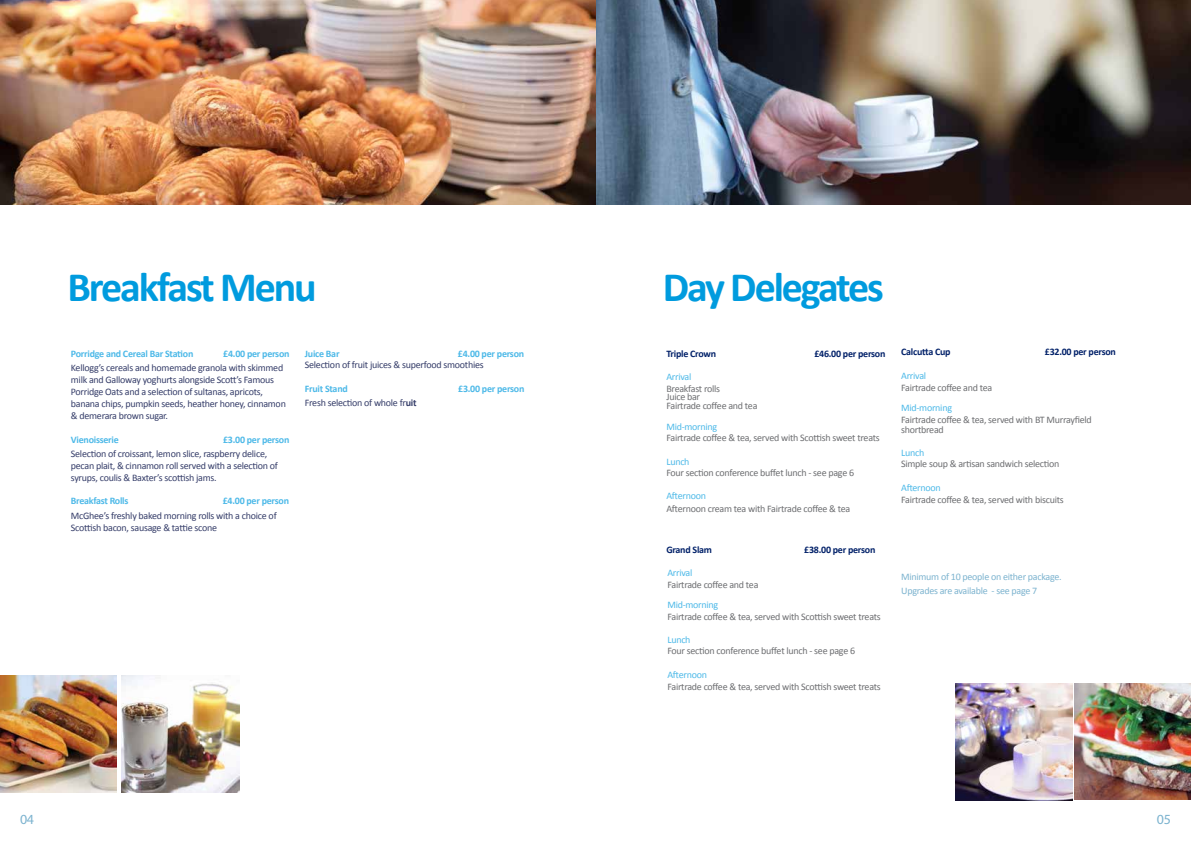
<style>
.page{position:relative;width:1191px;height:842px;background:#fff}
.page>*{position:absolute;margin:0;border:0;box-sizing:border-box;transform-origin:0 0}
.t1{font:700 42px "Calibri";letter-spacing:-.05em;color:#009bde}
.t2{font:14px "Myriad Pro";color:#7cb3cf}
.t3{font:10px/8.8px "Calibri";letter-spacing:-.025em;color:#6d6e71}
.t4{font:10px/12px "Calibri";letter-spacing:-.025em;color:#353d69}
.t5{font:700 10px "Calibri";letter-spacing:-.025em;color:#4db9e8}
.t6{font:10px "Calibri";letter-spacing:-.025em;color:#4db9e8}
.t7{font:700 10px "Calibri";letter-spacing:-.025em;color:#022169}
.t8{font:10px/14.3px "Calibri";letter-spacing:-.025em;color:#7cb3cf}
.s1{font-weight:700}
</style>
<div class="page">
<img style="left:595px;top:0;width:596px;height:204px">
<img style="left:1074px;top:683px;width:117px;height:116px">
<img style="left:955px;top:684px;width:117px;height:116px">
<img style="left:0;top:0;width:595px;height:204px">
<img style="left:0;top:676px;width:117px;height:116px">
<img style="left:122px;top:676px;width:117px;height:116px">
<h1 class="t1" style="left:67px;top:260px;width:251px">Breakfast Menu</h1>
<h1 class="t1" style="left:663px;top:260px;width:223px">Day Delegates</h1>
<p class="t5" style="left:71px;top:347px;width:124px">Porridge and Cereal Bar Station</p>
<p class="t5" style="left:223px;top:347px;width:68px">£4.00 per person</p>
<p class="t4" style="left:71px;top:362px;width:216px">Kellogg’s cereals and homemade granola with skimmed milk and Galloway yoghurts alongside Scott’s Famous Porridge Oats and a selection of sultanas, apricots, banana chips, pumpkin seeds, heather honey, cinnamon &amp; demerara brown sugar.</p>
<p class="t5" style="left:71px;top:433px;width:49px">Vienoisserie</p>
<p class="t5" style="left:223px;top:433px;width:68px">£3.00 per person</p>
<p class="t4" style="left:71px;top:448px;width:209px">Selection of croissant, lemon slice, raspberry delice, pecan plait, &amp; cinnamon roll served with a selection of syrups, coulis &amp; Baxter’s scottish jams.</p>
<p class="t5" style="left:71px;top:494px;width:59px">Breakfast Rolls</p>
<p class="t5" style="left:223px;top:494px;width:68px">£4.00 per person</p>
<p class="t4" style="left:71px;top:509px;width:207px">McGhee’s freshly baked morning rolls with a choice of<br>Scottish bacon, sausage &amp; tattie scone</p>
<p class="t5" style="left:305px;top:347px;width:36px">Juice Bar</p>
<p class="t5" style="left:458px;top:347px;width:68px">£4.00 per person</p>
<p class="t4" style="left:305px;top:359px;width:180px">Selection of fruit juices &amp; superfood smoothies</p>
<p class="t5" style="left:305px;top:382px;width:44px">Fruit Stand</p>
<p class="t5" style="left:458px;top:382px;width:68px">£3.00 per person</p>
<p class="t4" style="left:305px;top:397px;width:113px">Fresh selection of whole fr<span class="s1">uit</span></p>
<p class="t7" style="left:666px;top:347px;width:51px">Triple Crown</p>
<p class="t7" style="left:814px;top:347px;width:73px">£46.00 per person</p>
<p class="t6" style="left:666px;top:370px;width:27px">Arrival</p>
<p class="t3" style="left:666px;top:384px;width:93px">Breakfast rolls<br>Juice bar<br>Fairtrade coffee and tea</p>
<p class="t6" style="left:666px;top:420px;width:52px">Mid-morning</p>
<p class="t3" style="left:666px;top:433px;width:215px">Fairtrade coffee &amp; tea, served with Scottish sweet treats</p>
<p class="t6" style="left:666px;top:455px;width:25px">Lunch</p>
<p class="t3" style="left:666px;top:468px;width:189px">Four section conference buffet lunch - see page 6</p>
<p class="t6" style="left:666px;top:490px;width:41px">Afternoon</p>
<p class="t3" style="left:666px;top:504px;width:185px">Afternoon cream tea with Fairtrade coffee &amp; tea</p>
<p class="t7" style="left:666px;top:543px;width:47px">Grand Slam</p>
<p class="t7" style="left:804px;top:543px;width:73px">£38.00 per person</p>
<p class="t6" style="left:667px;top:567px;width:27px">Arrival</p>
<p class="t3" style="left:667px;top:580px;width:93px">Fairtrade coffee and tea</p>
<p class="t6" style="left:667px;top:599px;width:52px">Mid-morning</p>
<p class="t3" style="left:667px;top:612px;width:215px">Fairtrade coffee &amp; tea, served with Scottish sweet treats</p>
<p class="t6" style="left:667px;top:633px;width:25px">Lunch</p>
<p class="t3" style="left:667px;top:647px;width:189px">Four section conference buffet lunch - see page 6</p>
<p class="t6" style="left:667px;top:668px;width:41px">Afternoon</p>
<p class="t3" style="left:667px;top:683px;width:215px">Fairtrade coffee &amp; tea, served with Scottish sweet treats</p>
<p class="t7" style="left:901px;top:345px;width:51px">Calcutta Cup</p>
<p class="t7" style="left:1044px;top:345px;width:73px">£32.00 per person</p>
<p class="t6" style="left:901px;top:370px;width:27px">Arrival</p>
<p class="t3" style="left:901px;top:383px;width:93px">Fairtrade coffee and tea</p>
<p class="t6" style="left:901px;top:402px;width:52px">Mid-morning</p>
<p class="t3" style="left:901px;top:414px;width:192px;line-height:10px">Fairtrade coffee &amp; tea, served with BT Murrayfield shortbread</p>
<p class="t6" style="left:901px;top:446px;width:25px">Lunch</p>
<p class="t3" style="left:901px;top:460px;width:160px">Simple soup &amp; artisan sandwich selection</p>
<p class="t6" style="left:901px;top:481px;width:41px">Afternoon</p>
<p class="t3" style="left:901px;top:496px;width:164px">Fairtrade coffee &amp; tea, served with biscuits</p>
<p class="t8" style="left:901px;top:569px;width:162px">Minimum of 10 people on either package.<br>Upgrades are available - see page 7</p>
<h2 class="t2" style="left:20px;top:811px;width:16px">04</h2>
<h2 class="t2" style="left:1157px;top:811px;width:16px">05</h2>
</div>
